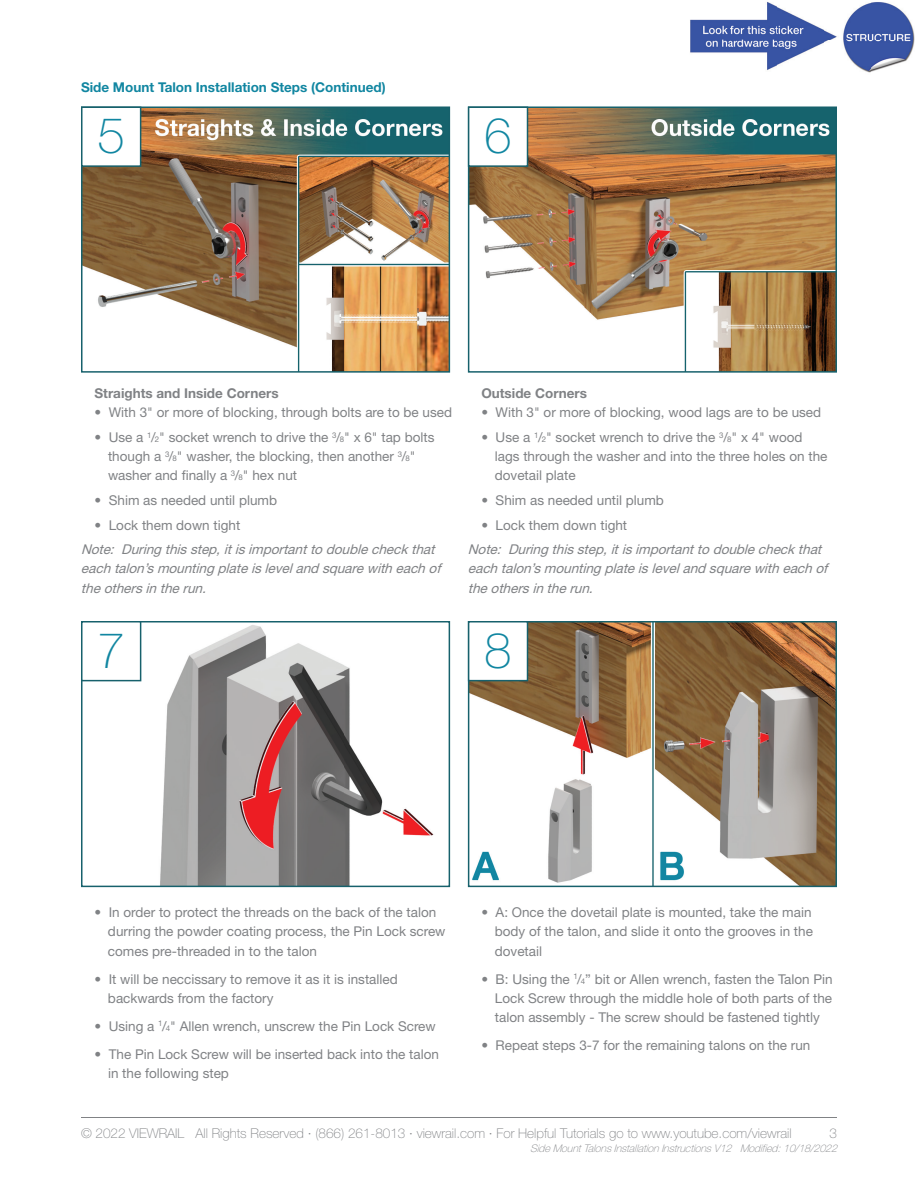
<style>
.page{position:relative;width:918px;height:1188px;background:#fff}
.page>*{position:absolute;margin:0;border:0;box-sizing:border-box;transform-origin:0 0}
.t1{font:100 49.5px "Helvetica Neue";color:#1186a1}
.t2{font:13.5px/19.2px "Helvetica Neue";color:#808285}
.t3{font:italic 13.5px/19.2px "Helvetica Neue";color:#808285}
.t4{font:100 13.5px "Helvetica Neue";color:#808285}
.t5{font:700 13.5px "Helvetica Neue";color:#1186a1}
.t6{font:700 13.5px "Helvetica Neue";color:#808285}
.t7{font:italic 100 10.5px "Helvetica Neue";color:#808285}
.s1{font-size:7.8px}
</style>
<div class="page">
<img style="left:471px;top:624px;width:363px;height:260px">
<div style="left:468px;top:621px;width:369px;height:266px;border:2px solid #17616c"></div>
<img style="left:84px;top:624px;width:350px;height:260px">
<div style="left:81px;top:621px;width:369px;height:266px;border:2px solid #17616c"></div>
<img style="left:471px;top:109px;width:363px;height:261px">
<div style="left:468px;top:106px;width:369px;height:267px;border:2px solid #17616c"></div>
<img style="left:84px;top:109px;width:363px;height:261px">
<div style="left:81px;top:106px;width:369px;height:267px;border:2px solid #17616c"></div>
<div style="left:469px;top:622px;width:59px;height:59px;background:#fff"></div>
<div style="left:468px;top:621px;width:60px;height:60px;border:2px solid #17616c"></div>
<div style="left:82px;top:622px;width:59px;height:59px;background:#fff"></div>
<div style="left:81px;top:621px;width:60px;height:60px;border:2px solid #17616c"></div>
<div style="left:469px;top:107px;width:59px;height:59px;background:#fff"></div>
<div style="left:468px;top:106px;width:60px;height:61px;border:2px solid #17616c"></div>
<div style="left:82px;top:107px;width:59px;height:59px;background:#fff"></div>
<div style="left:81px;top:106px;width:60px;height:61px;border:2px solid #17616c"></div>
<hr style="left:81px;top:1117px;width:756px;height:1px;background:#808285">
<img style="left:690px;top:2px;width:225px;height:71px">
<p class="t5" style="left:81px;top:78px;width:306px">Side Mount Talon Installation Steps (Continued)</p>
<h1 class="t1" style="left:97px;top:107px;width:29px">5</h1>
<h1 class="t1" style="left:484px;top:107px;width:29px">6</h1>
<p class="t6" style="left:94px;top:385px;width:186px">Straights and Inside Corners</p>
<p class="t2" style="left:94px;top:403px;width:359px">• With 3" or more of blocking, through bolts are to be used</p>
<p class="t2" style="left:108px;top:427px;width:328px;text-indent:-14px">• Use a <sup>1</sup>/<span class="s1">2</span>" socket wrench to drive the <sup>3</sup>/<span class="s1">8</span>" x 6" tap bolts though a <sup>3</sup>/<span class="s1">8</span>" washer, the blocking, then another <sup>3</sup>/<span class="s1">8</span>" washer and finally a <sup>3</sup>/<span class="s1">8</span>" hex nut</p>
<p class="t2" style="left:95px;top:490px;width:184px">• Shim as needed until plumb</p>
<p class="t2" style="left:95px;top:515px;width:147px">• Lock them down tight</p>
<p class="t3" style="left:81px;top:540px;width:365px">Note: Duringthisstep,itisimportanttodoublecheckthat eachtalon’smountingplateisleveland squarewitheachof theothersintherun.</p>
<p class="t6" style="left:481px;top:385px;width:107px">Outside Corners</p>
<p class="t2" style="left:481px;top:403px;width:341px">• With 3" or more of blocking, wood lags are to be used</p>
<p class="t2" style="left:495px;top:427px;width:334px;text-indent:-13px">• Use a <sup>1</sup>/<span class="s1">2</span>" socket wrench to drive the <sup>3</sup>/<span class="s1">8</span>" x 4" wood lags through the washer and into the three holes on the dovetail plate</p>
<p class="t2" style="left:481px;top:490px;width:184px">• Shim as needed until plumb</p>
<p class="t2" style="left:481px;top:515px;width:147px">• Lock them down tight</p>
<p class="t3" style="left:468px;top:540px;width:365px">Note: Duringthisstep,itisimportanttodoublecheckthat eachtalon’smountingplateisleveland squarewitheachof theothersintherun.</p>
<h1 class="t1" style="left:97px;top:622px;width:29px">7</h1>
<h1 class="t1" style="left:484px;top:622px;width:29px">8</h1>
<p class="t2" style="left:108px;top:903px;width:339px;text-indent:-14px">• In order to protect the threads on the back of the talon durring the powder coating process, the Pin Lock screw comes pre-threaded in to the talon</p>
<p class="t2" style="left:108px;top:969px;width:291px;text-indent:-14px">• It will be neccissary to remove it as it is installed backwards from the factory</p>
<p class="t2" style="left:94px;top:1016px;width:343px">• Using a <sup>1</sup>/<span class="s1">4</span>" Allen wrench, unscrew the Pin Lock Screw</p>
<p class="t2" style="left:108px;top:1044px;width:333px;text-indent:-14px">• The Pin Lock Screw will be inserted back into the talon in the following step</p>
<p class="t2" style="left:495px;top:903px;width:320px;text-align:justify;text-indent:-14px">• A: Once the dovetail plate is mounted, take the main body of the talon, and slide it onto the grooves in the dovetail</p>
<p class="t2" style="left:495px;top:969px;width:339px;text-align:justify;text-indent:-13px">• B: Using the <sup>1</sup>/<span class="s1">4</span>” bit or Allen wrench, fasten the Talon Pin Lock Screw through the middle hole of both parts of the talon assembly - The screw should be fastened tightly</p>
<p class="t2" style="left:481px;top:1035px;width:331px">• Repeat steps 3-7 for the remaining talons on the run</p>
<p class="t4" style="left:81px;top:1125px;width:712px">© 2022 VIEWRAIL All Rights Reserved · (866) 261-8013 · viewrail.com · For Helpful Tutorials go to www.youtube.com/viewrail</p>
<p class="t4" style="left:829px;top:1125px;width:9px">3</p>
<p class="t7" style="left:530px;top:1142px;width:312px">SideMountTalonsInstallationInstructionsV12 Modified:10/18/2022</p>
</div>
